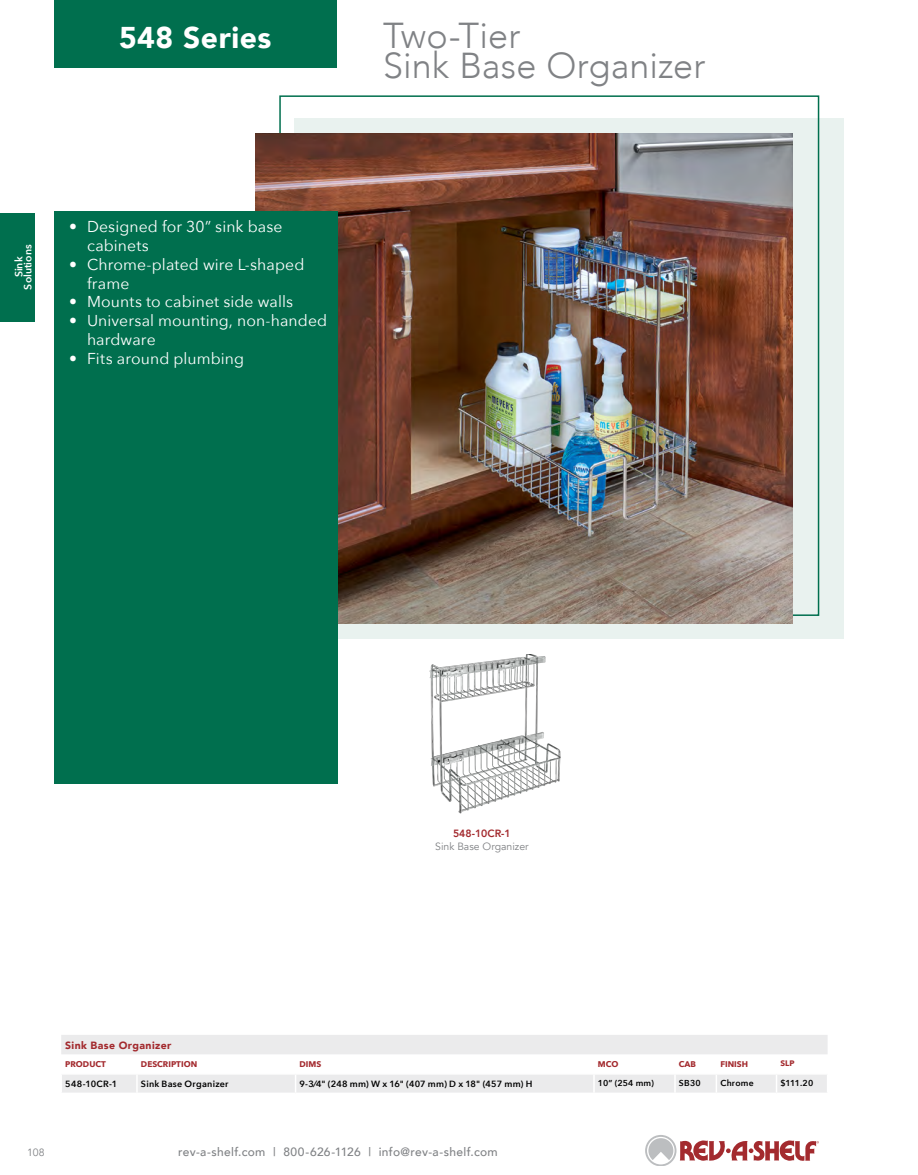
<style>
.page{position:relative;width:918px;height:1175px;background:#fff}
.page>*{position:absolute;margin:0;border:0;box-sizing:border-box;transform-origin:0 0}
.Page_Header{font:300 36px/30px "Avenir";letter-spacing:.005em;color:#808285}
.Series_Name{font:900 30px "Avenir";letter-spacing:.015em;color:#fff}
.Bullets{font:15.75px/18.9px "Avenir Next";letter-spacing:.005em;color:#fff}
.t1{font:500 12px "Avenir";letter-spacing:.03em;color:#808285}
.t2{font:10.5px "Avenir";color:#808285}
.Chart_Heading{font:900 10.5px "Avenir";letter-spacing:.04em;color:#a32a2e}
.t3{font:600 10.5px/9px "Avenir Next";color:#fff;text-align:center}
.t4{font:800 10.5px "Avenir";color:#a32a2e}
.Table_copy{font:600 9px "Avenir Next";letter-spacing:.025em;color:#000}
.Chart_Part{font:600 9px "Avenir Next";letter-spacing:.035em;color:#000}
.MCO_INSET_BC{font:600 8.7px "Avenir Next";letter-spacing:.025em;color:#000}
.Table_copy-2{font:600 8.7px "Avenir Next";letter-spacing:.03em;color:#000}
.Column_Header{font:700 8.25px "Avenir Next";color:#a32a2e}
.t5{font:700 7.95px "Avenir Next";color:#a32a2e}
</style>
<div class="page">
<div style="left:54px;top:0;width:283px;height:68px;background:#006f4e"></div>
<div style="left:0;top:213px;width:35px;height:108px;background:#006f4e"></div>
<svg style="left:645px;top:1135px;width:174px;height:30px"></svg>
<svg style="left:61px;top:1035px;width:767px;height:57px;fill:#ebebec"></svg>
<hr style="left:60px;top:1073px;width:77px;height:1px;background:#fff">
<svg style="left:61px;top:1074px;width:1px;height:18px"></svg>
<hr style="left:137px;top:1073px;width:159px;height:1px;background:#fff">
<svg style="left:136px;top:1074px;width:2px;height:18px"></svg>
<hr style="left:296px;top:1073px;width:298px;height:1px;background:#fff">
<svg style="left:295px;top:1074px;width:1px;height:18px"></svg>
<hr style="left:594px;top:1073px;width:81px;height:1px;background:#fff">
<svg style="left:593px;top:1074px;width:2px;height:18px"></svg>
<hr style="left:675px;top:1073px;width:41px;height:1px;background:#fff">
<svg style="left:674px;top:1074px;width:2px;height:18px"></svg>
<hr style="left:716px;top:1073px;width:61px;height:1px;background:#fff">
<svg style="left:716px;top:1074px;width:1px;height:18px"></svg>
<hr style="left:777px;top:1073px;width:51px;height:1px;background:#fff">
<svg style="left:776px;top:1074px;width:1px;height:18px"></svg>
<svg style="left:827px;top:1074px;width:1px;height:18px"></svg>
<div style="left:294px;top:118px;width:550px;height:520px;background:#e9f2ef"></div>
<img style="left:256px;top:133px;width:537px;height:490px">
<img style="left:429px;top:654px;width:132px;height:160px">
<div style="left:55px;top:211px;width:283px;height:572px;background:#006f4e"></div>
<p class="Series_Name" style="left:119px;top:11px;width:154px">548 Series</p>
<p class="t3" style="left:14px;top:289px;width:46px;rotate:-90deg">Sink<br>Solutions</p>
<p class="Bullets" style="left:87px;top:216px;width:197px;text-indent:-18px">• Designed for 30” sink base cabinets</p>
<p class="Bullets" style="left:87px;top:254px;width:219px;text-indent:-18px">• Chrome-plated wire L-shaped frame</p>
<p class="Bullets" style="left:69px;top:292px;width:226px">• Mounts to cabinet side walls</p>
<p class="Bullets" style="left:87px;top:311px;width:242px;text-indent:-18px">• Universal mounting, non-handed hardware</p>
<p class="Bullets" style="left:69px;top:348px;width:177px">• Fits around plumbing</p>
<p class="Page_Header" style="left:383px;top:20px;width:324px">Two-Tier<br>Sink Base Organizer</p>
<p class="t4" style="left:453px;top:825px;width:59px">548-10CR-1</p>
<p class="t2" style="left:435px;top:840px;width:95px">Sink Base Organizer</p>
<p class="Chart_Heading" style="left:65px;top:1036px;width:108px">Sink Base Organizer</p>
<p class="Column_Header" style="left:65px;top:1056px;width:42px">PRODUCT</p>
<p class="Column_Header" style="left:141px;top:1056px;width:58px">DESCRIPTION</p>
<p class="Column_Header" style="left:300px;top:1056px;width:23px">DIMS</p>
<p class="Column_Header" style="left:598px;top:1056px;width:22px">MCO</p>
<p class="Column_Header" style="left:679px;top:1056px;width:19px">CAB</p>
<p class="Column_Header" style="left:720px;top:1056px;width:29px">FINISH</p>
<p class="t5" style="left:781px;top:1056px;width:16px">SLP</p>
<p class="Chart_Part" style="left:65px;top:1076px;width:54px">548-10CR-1</p>
<p class="Table_copy" style="left:141px;top:1076px;width:89px">Sink Base Organizer</p>
<p class="Table_copy" style="left:300px;top:1076px;width:234px">9-3⁄4" (248 mm) W x 16" (407 mm) D x 18" (457 mm) H</p>
<p class="MCO_INSET_BC" style="left:598px;top:1076px;width:57px">10” (254 mm)</p>
<p class="MCO_INSET_BC" style="left:679px;top:1076px;width:23px">SB30</p>
<p class="Table_copy-2" style="left:720px;top:1076px;width:35px">Chrome</p>
<p class="Table_copy-2" style="left:781px;top:1076px;width:34px">$111.20</p>
<p class="t2" style="left:27px;top:1145px;width:19px">108</p>
<p class="t1" style="left:178px;top:1141px;width:321px">rev-a-shelf.com | 800-626-1126 | info@rev-a-shelf.com</p>
</div>
